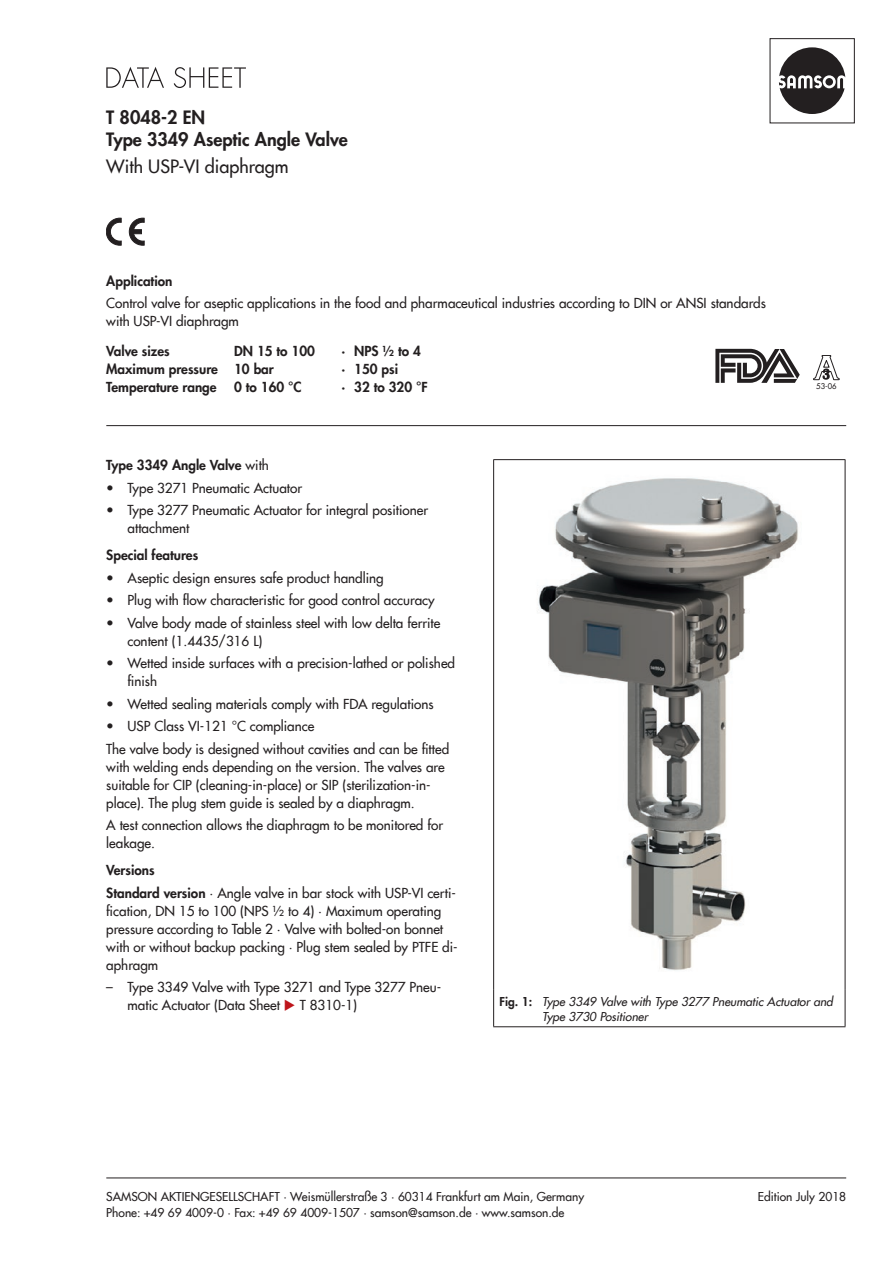
<style>
.page{position:relative;width:893px;height:1263px;background:#fff}
.page>*{position:absolute;margin:0;border:0;box-sizing:border-box;transform-origin:0 0}
.t1{font:800 18px "Futura Com";color:#231f20}
.t2{font:500 18px "Futura Com";color:#231f20}
.t3{font:500 13.5px/18px "Futura Com";color:#231f20}
.t4{font:800 13.5px "Futura Com";color:#231f20}
.t5{font:500 12px/16.5px "Futura Com";color:#231f20}
.t6{font:italic 500 12px/15px "Futura Com";color:#231f20}
.t7{font:500 7.65px "Futura Com";color:#231f20}
.s1{font-weight:500}
.s2{font-family:"Futura";font-weight:400}
.s3{font-weight:800}
.s4{color:#be151b}
.s5{font-weight:800;font-style:normal}
</style>
<div class="page">
<svg style="left:106px;top:67px;width:140px;height:21px"></svg>
<svg style="left:106px;top:218px;width:15px;height:27px"></svg>
<svg style="left:129px;top:218px;width:15px;height:27px"></svg>
<div style="left:131px;top:230px;width:10px;height:4px;background:#231f20;border:1px solid #231f20"></div>
<div style="left:770px;top:38px;width:85px;height:85px;border:1px solid #231f20"></div>
<svg style="left:779px;top:47px;width:66px;height:67px"></svg>
<hr style="left:106px;top:425px;width:740px;height:1px;background:#231f20">
<hr style="left:106px;top:1177px;width:740px;height:1px;background:#231f20">
<svg style="left:715px;top:349px;width:85px;height:34px"></svg>
<svg style="left:813px;top:355px;width:26px;height:26px"></svg>
<hr style="left:493px;top:459px;width:352px;height:1px;background:#231f20">
<hr style="left:493px;top:460px;width:1px;height:530px;background:#231f20">
<hr style="left:845px;top:460px;width:1px;height:530px;background:#231f20">
<hr style="left:493px;top:990px;width:1px;height:36px;background:#231f20">
<hr style="left:845px;top:990px;width:1px;height:36px;background:#231f20">
<hr style="left:493px;top:1026px;width:352px;height:1px;background:#231f20">
<img style="left:538px;top:478px;width:260px;height:493px">
<h1 class="t1" style="left:106px;top:103px;width:100px">T 8048-2 EN</h1>
<h1 class="t1" style="left:106px;top:126px;width:243px">Type 3349 Aseptic Angle Valve</h1>
<h1 class="t2" style="left:106px;top:153px;width:184px">With USP-VI diaphragm</h1>
<p class="t4" style="left:106px;top:271px;width:68px">Application</p>
<p class="t3" style="left:106px;top:294px;width:661px">Control valve for aseptic applications in the food and pharmaceutical industries according to DIN or ANSI standards with USP-VI diaphragm</p>
<p class="t4" style="left:106px;top:340px;width:65px">Valve sizes</p>
<p class="t4" style="left:234px;top:340px;width:82px">DN 15 to 100</p>
<p class="t4" style="left:341px;top:340px;width:81px">· NPS ½ to 4</p>
<p class="t4" style="left:106px;top:358px;width:169px">Maximum pressure 10 bar</p>
<p class="t4" style="left:341px;top:358px;width:58px">· 150 psi</p>
<p class="t4" style="left:106px;top:376px;width:112px">Temperature range</p>
<p class="t4" style="left:234px;top:376px;width:69px">0 to 160 °C</p>
<p class="t4" style="left:341px;top:376px;width:88px">· 32 to 320 °F</p>
<p class="t7" style="left:816px;top:381px;width:22px">53-06</p>
<p class="t4" style="left:106px;top:455px;width:164px">Type 3349 Angle Valve <span class="s1">with</span></p>
<p class="t3" style="left:106px;top:478px;width:197px"><span class="s2">•</span> Type 3271 Pneumatic Actuator</p>
<p class="t3" style="left:128px;top:501px;width:302px;text-indent:-21px"><span class="s2">•</span> Type 3277 Pneumatic Actuator for integral positioner attachment</p>
<p class="t4" style="left:106px;top:545px;width:93px">Special features</p>
<p class="t3" style="left:106px;top:568px;width:279px"><span class="s2">•</span> Aseptic design ensures safe product handling</p>
<p class="t3" style="left:106px;top:591px;width:330px"><span class="s2">•</span> Plug with flow characteristic for good control accuracy</p>
<p class="t3" style="left:128px;top:613px;width:314px;text-indent:-21px"><span class="s2">•</span> Valve body made of stainless steel with low delta ferrite content (1.4435/316 L)</p>
<p class="t3" style="left:128px;top:654px;width:329px;text-indent:-21px"><span class="s2">•</span> Wetted inside surfaces with a precision-lathed or polished finish</p>
<p class="t3" style="left:106px;top:694px;width:329px"><span class="s2">•</span> Wetted sealing materials comply with FDA regulations</p>
<p class="t3" style="left:106px;top:714px;width:344px;line-height:22.5px"><span class="s2">•</span> USP Class VI-121 °C compliance<br>The valve body is designed without cavities and can be fitted</p>
<p class="t3" style="left:106px;top:757px;width:340px">with welding ends depending on the version. The valves are suitable for CIP (cleaning-in-place) or SIP (sterilization-in&shy;place). The plug stem guide is sealed by a diaphragm.</p>
<p class="t3" style="left:106px;top:816px;width:338px">A test connection allows the diaphragm to be monitored for leakage.</p>
<p class="t3" style="left:106px;top:858px;width:351px;line-height:22.5px"><span class="s3">Versions<br>Standard version</span> · Angle valve in bar stock with USP-VI certi-</p>
<p class="t3" style="left:106px;top:901px;width:353px">fication, DN 15 to 100 (NPS ½ to 4) · Maximum operating pressure according to Table 2 · Valve with bolted-on bonnet with or without backup packing · Plug stem sealed by PTFE di&shy;aphragm</p>
<p class="t3" style="left:128px;top:978px;width:315px;text-indent:-21px"><span class="s2">–</span> Type 3349 Valve with Type 3271 and Type 3277 Pneu&shy;matic Actuator (Data Sheet <span class="s4">◆</span> T 8310-1)</p>
<p class="t6" style="left:542px;top:993px;width:292px;text-indent:-43px"><span class="s5">Fig. 1:</span> Type 3349 Valve with Type 3277 Pneumatic Actuator and<br>Type 3730 Positioner</p>
<p class="t5" style="left:106px;top:1187px;width:479px">SAMSON AKTIENGESELLSCHAFT · Weismüllerstraße 3 · 60314 Frankfurt am Main, Germany<br>Phone: +49 69 4009-0 · Fax: +49 69 4009-1507 · samson@samson.de · www.samson.de</p>
<p class="t5" style="left:758px;top:1187px;width:90px">Edition July 2018</p>
</div>
